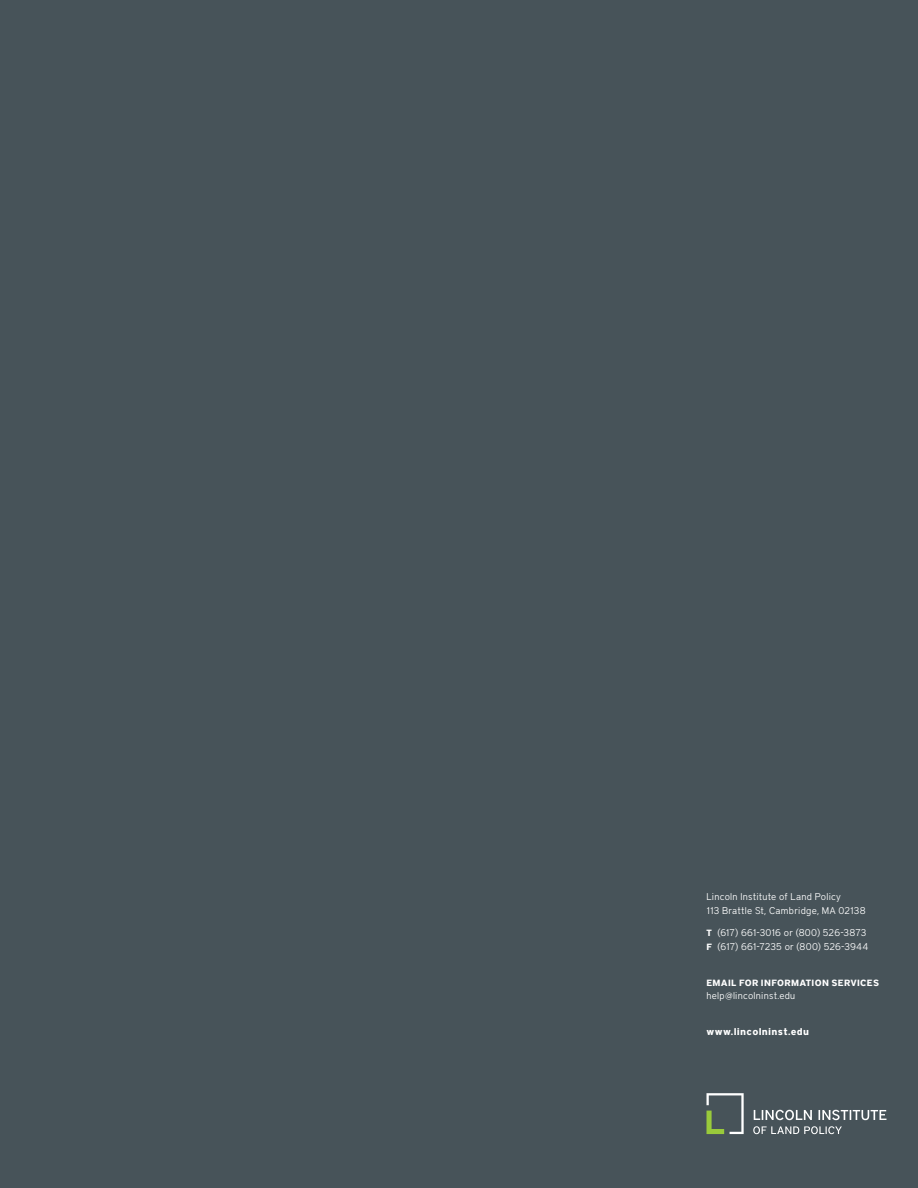
<style>
.page{position:relative;width:918px;height:1188px;background:#475359}
.page>*{position:absolute;margin:0;border:0;box-sizing:border-box;transform-origin:0 0}
.Body_Text{font:300 9.75px/13.5px "District";letter-spacing:.02em;color:#fff}
.Body_Text-2{font:700 9.75px "District";letter-spacing:.03em;color:#fff}
.Body_Text-3{font:700 9px "District";letter-spacing:.035em;color:#fff}
.s1{font-weight:700;font-size:9px}
.s2{font-size:9px}
</style>
<div class="page">
<svg style="left:754px;top:1110px;width:58px;height:10px"></svg>
<svg style="left:819px;top:1110px;width:67px;height:10px"></svg>
<svg style="left:753px;top:1126px;width:89px;height:8px"></svg>
<svg style="left:707px;top:1093px;width:37px;height:41px"></svg>
<p class="Body_Text" style="left:706px;top:890px;width:136px">Lincoln Institute of Land Policy</p>
<p class="Body_Text" style="left:706px;top:904px;width:161px">113 Brattle St, Cambridge, MA 02138</p>
<p class="Body_Text" style="left:706px;top:926px;width:163px"><span class="s1">T</span> (617) 661-3016 or (800) 526-3873<br><span class="s1">F</span> (617) 661-7235 or (800) 526-3944</p>
<p class="Body_Text-3" style="left:706px;top:977px;width:174px">EMAIL FOR INFORMATION SERVICES</p>
<p class="Body_Text" style="left:706px;top:989px;width:90px">help<span class="s2">@</span>lincolninst.edu</p>
<p class="Body_Text-2" style="left:706px;top:1026px;width:104px">www.lincolninst.edu</p>
</div>
